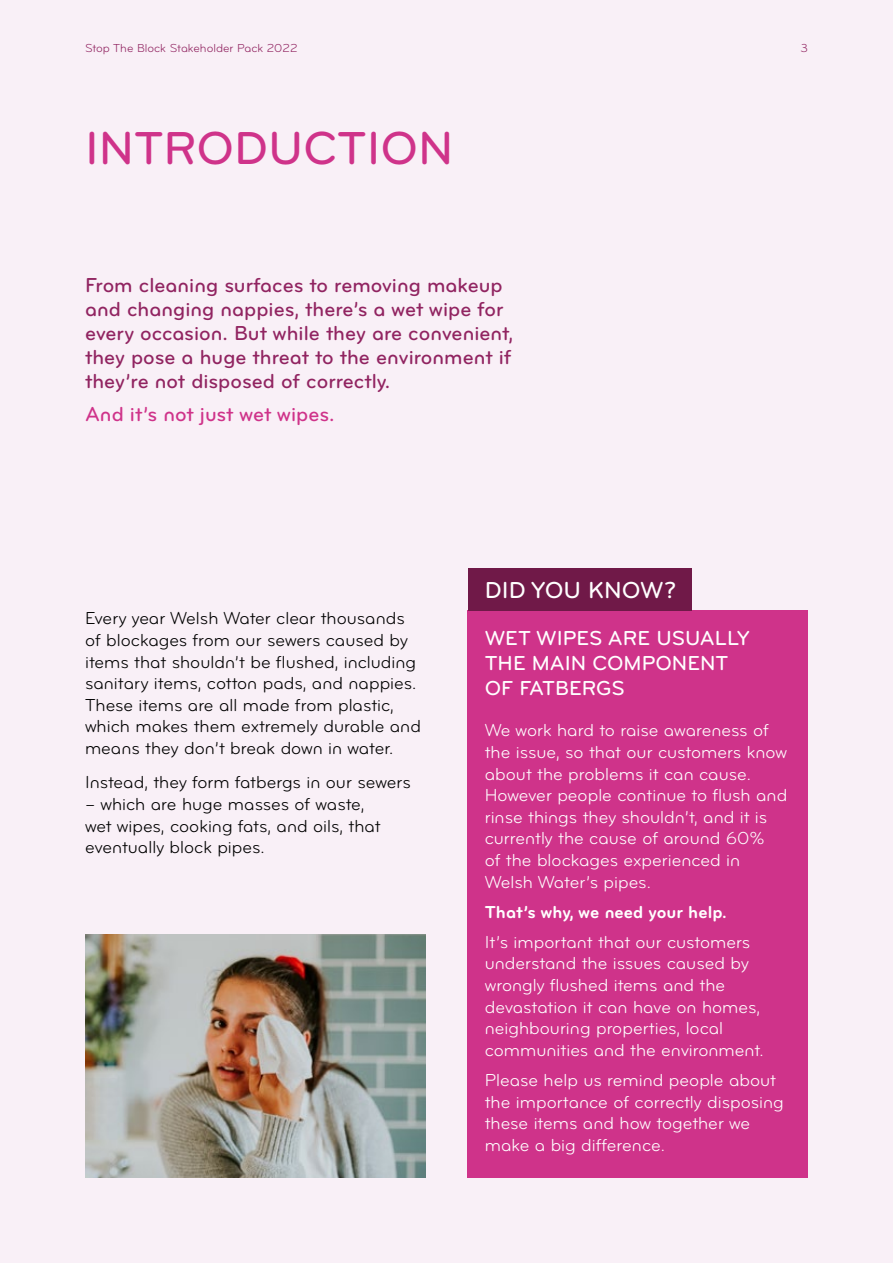
<style>
.page{position:relative;width:893px;height:1263px;background:#f9f0f7}
.page>*{position:absolute;margin:0;border:0;box-sizing:border-box;transform-origin:0 0}
.t1{font:48px "Bryant Pro Medium Alternate";color:#cf338a}
.t2{font:24px "Bryant Pro Medium Alternate";color:#fff}
.t3{font:21px/24px "Bryant Pro Medium Alternate";color:#912461}
.t4{font:21px/25.2px "Bryant Pro Medium Alternate";color:#fff}
.t5{font:21px "Bryant Pro Medium Alternate";color:#cf338a}
.t6{font:18px/21.6px "Bryant Pro Regular Alternate";color:#fff}
.t7{font:18px/21.6px "Bryant Pro Regular Alternate";color:#000}
.t8{font:18px "Bryant Pro Bold Alternate";color:#fff}
.t9{font:12px "Bryant Pro Regular Alternate";color:#912461}
</style>
<div class="page">
<div style="left:468px;top:611px;width:340px;height:567px;background:#cf338a"></div>
<div style="left:468px;top:569px;width:223px;height:42px;background:#701948"></div>
<img style="left:85px;top:934px;width:340px;height:244px">
<p class="t9" style="left:85px;top:42px;width:214px">Stop The Block Stakeholder Pack 2022</p>
<p class="t9" style="left:800px;top:42px;width:9px">3</p>
<h1 class="t1" style="left:85px;top:122px;width:370px">INTRODUCTION</h1>
<p class="t3" style="left:85px;top:274px;width:430px">From cleaning surfaces to removing makeup and changing nappies, there’s a wet wipe for every occasion. But while they are convenient, they pose a huge threat to the environment if they’re not disposed of correctly.</p>
<p class="t5" style="left:85px;top:403px;width:251px">And it’s not just wet wipes.</p>
<p class="t7" style="left:85px;top:608px;width:337px">Every year Welsh Water clear thousands of blockages from our sewers caused by items that shouldn’t be flushed, including sanitary items, cotton pads, and nappies.<br>These items are all made from plastic, which makes them extremely durable and means they don’t break down in water.</p>
<p class="t7" style="left:85px;top:772px;width:327px">Instead, they form fatbergs in our sewers</p>
<p class="t7" style="left:85px;top:794px;width:297px">– which are huge masses of waste, wet wipes, cooking fats, and oils, that eventually block pipes.</p>
<h2 class="t2" style="left:485px;top:578px;width:193px">DID YOU KNOW?</h2>
<p class="t4" style="left:485px;top:626px;width:266px">WET WIPES ARE USUALLY<br>THE MAIN COMPONENT<br>OF FATBERGS</p>
<p class="t6" style="left:485px;top:720px;width:304px">We work hard to raise awareness of the issue, so that our customers know about the problems it can cause.<br>However people continue to flush and rinse things they shouldn’t, and it is currently the cause of around 60%<br>of the blockages experienced in<br>Welsh Water’s pipes.</p>
<p class="t8" style="left:485px;top:902px;width:244px">That’s why, we need your help.</p>
<p class="t6" style="left:485px;top:931px;width:280px">It’s important that our customers understand the issues caused by wrongly flushed items and the devastation it can have on homes, neighbouring properties, local communities and the environment.</p>
<p class="t6" style="left:485px;top:1070px;width:301px">Please help us remind people about the importance of correctly disposing these items and how together we make a big difference.</p>
</div>
